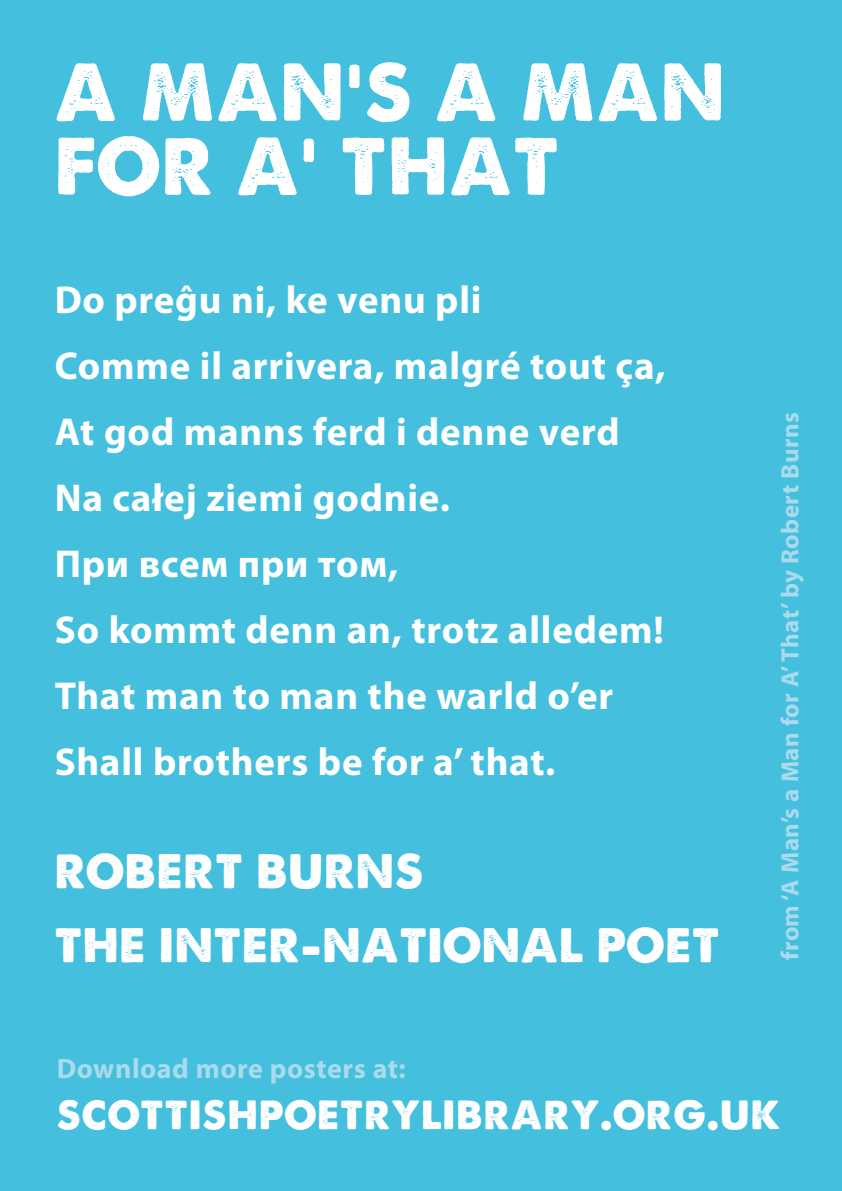
<style>
.page{position:relative;width:842px;height:1191px;background:#44bfdd}
.page>*{position:absolute;margin:0;border:0;box-sizing:border-box;transform-origin:0 0}
.t1{font:77px "A Loveof Thunder";letter-spacing:.02em;color:#fff}
.t2{font:46px "A Loveof Thunder";letter-spacing:.02em;color:#fff}
.t3{font:43px "A Loveof Thunder";letter-spacing:.02em;color:#fff}
.t4{font:700 39px "Myriad Pro";letter-spacing:.02em;color:#fff}
.t5{font:700 28px "Myriad Pro";letter-spacing:.02em;color:#a9dbec}
.t6{font:700 25px "Myriad Pro";letter-spacing:.02em;color:#a9dbec}
</style>
<div class="page">
<p class="t1" style="left:55px;top:44px;width:671px">A MAN’S A MAN</p>
<p class="t1" style="left:55px;top:118px;width:506px">FOR A’ THAT</p>
<p class="t4" style="left:55px;top:275px;width:428px">Do preĝu ni, ke venu pli</p>
<p class="t4" style="left:55px;top:341px;width:612px">Comme il arrivera, malgré tout ça,</p>
<p class="t4" style="left:55px;top:407px;width:566px">At god manns ferd i denne verd</p>
<p class="t4" style="left:55px;top:473px;width:397px">Na całej ziemi godnie.</p>
<p class="t4" style="left:55px;top:539px;width:345px">При всем при том,</p>
<p class="t4" style="left:55px;top:605px;width:611px">So kommt denn an, trotz alledem!</p>
<p class="t4" style="left:55px;top:671px;width:560px">That man to man the warld o’er</p>
<p class="t4" style="left:55px;top:737px;width:502px">Shall brothers be for a’ that.</p>
<p class="t2" style="left:55px;top:843px;width:370px">ROBERT BURNS</p>
<p class="t2" style="left:55px;top:917px;width:666px">THE INTER-NATIONAL POET</p>
<p class="t6" style="left:774px;top:960px;width:549px;rotate:-90deg">from ‘A Man’s a Man for A’ That’ by Robert Burns</p>
<p class="t5" style="left:57px;top:1050px;width:351px">Download more posters at:</p>
<p class="t3" style="left:57px;top:1086px;width:726px">SCOTTISHPOETRYLIBRARY.ORG.UK</p>
</div>
